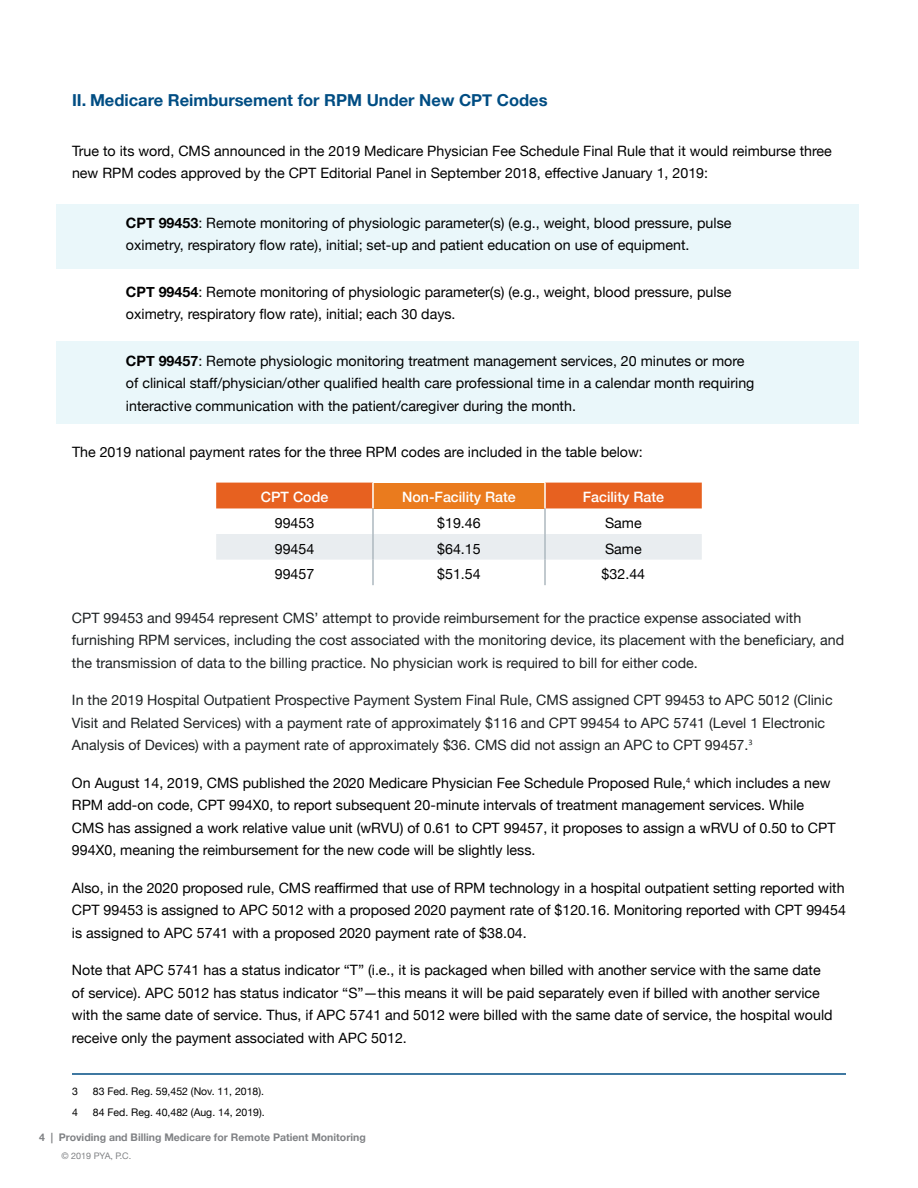
<style>
.page{position:relative;width:918px;height:1188px;background:#fff}
.page>*{position:absolute;margin:0;border:0;box-sizing:border-box;transform-origin:0 0}
.t1{font:700 16.5px "Helvetica Neue";color:#004d83}
.t2{font:14.25px/22.5px "Helvetica Neue";color:#000}
.t3{font:14.25px/22.5px "Helvetica Neue";color:#1e2223}
.t4{font:500 14.25px "Helvetica Neue";color:#fff}
.t5{font:10.5px "Helvetica Neue";color:#000}
.t6{font:700 10.5px "Helvetica Neue";color:#808285}
.t7{font:9px "Helvetica Neue";color:#808285}
.s1{font-weight:700}
</style>
<div class="page">
<div style="left:56px;top:204px;width:803px;height:65px;background:#eaf7fa"></div>
<div style="left:56px;top:341px;width:803px;height:83px;background:#eaf7fa"></div>
<div style="left:216px;top:483px;width:486px;height:25px;background:#e76120"></div>
<div style="left:373px;top:483px;width:172px;height:25px;background:#ea7b1e"></div>
<div style="left:216px;top:534px;width:486px;height:26px;background:#e9edf0"></div>
<hr style="left:372px;top:483px;width:2px;height:25px;background:#fff">
<hr style="left:544px;top:483px;width:2px;height:25px;background:#fff">
<hr style="left:372px;top:508px;width:2px;height:26px;background:#adb8bf">
<hr style="left:544px;top:508px;width:2px;height:26px;background:#adb8bf">
<hr style="left:372px;top:534px;width:2px;height:26px;background:#adb8bf">
<hr style="left:544px;top:534px;width:2px;height:26px;background:#adb8bf">
<hr style="left:372px;top:560px;width:2px;height:25px;background:#adb8bf">
<hr style="left:544px;top:560px;width:2px;height:25px;background:#adb8bf">
<hr style="left:72px;top:1073px;width:774px;height:2px;background:#004d83">
<p class="t1" style="left:72px;top:87px;width:477px">II. Medicare Reimbursement for RPM Under New CPT Codes</p>
<p class="t2" style="left:72px;top:140px;width:761px">True to its word, CMS announced in the 2019 Medicare Physician Fee Schedule Final Rule that it would reimburse three new RPM codes approved by the CPT Editorial Panel in September 2018, effective January 1, 2019:</p>
<p class="t2" style="left:126px;top:212px;width:607px"><span class="s1">CPT 99453</span>: Remote monitoring of physiologic parameter(s) (e.g., weight, blood pressure, pulse oximetry, respiratory flow rate), initial; set-up and patient education on use of equipment.</p>
<p class="t2" style="left:126px;top:281px;width:607px"><span class="s1">CPT 99454</span>: Remote monitoring of physiologic parameter(s) (e.g., weight, blood pressure, pulse oximetry, respiratory flow rate), initial; each 30 days.</p>
<p class="t2" style="left:126px;top:350px;width:630px"><span class="s1">CPT 99457</span>: Remote physiologic monitoring treatment management services, 20 minutes or more of clinical staff/physician/other qualified health care professional time in a calendar month requiring interactive communication with the patient/caregiver during the month.</p>
<p class="t2" style="left:72px;top:442px;width:572px">The 2019 national payment rates for the three RPM codes are included in the table below:</p>
<p class="t4" style="left:261px;top:486px;width:69px">CPT Code</p>
<p class="t4" style="left:402px;top:486px;width:115px">Non-Facility Rate</p>
<p class="t4" style="left:583px;top:486px;width:83px">Facility Rate</p>
<p class="t2" style="left:275px;top:513px;width:41px">99453</p>
<p class="t2" style="left:437px;top:513px;width:45px">$19.46</p>
<p class="t2" style="left:605px;top:513px;width:38px">Same</p>
<p class="t2" style="left:275px;top:538px;width:41px">99454</p>
<p class="t2" style="left:437px;top:538px;width:45px">$64.15</p>
<p class="t2" style="left:605px;top:538px;width:38px">Same</p>
<p class="t2" style="left:275px;top:564px;width:41px">99457</p>
<p class="t2" style="left:437px;top:564px;width:45px">$51.54</p>
<p class="t2" style="left:602px;top:564px;width:45px">$32.44</p>
<p class="t3" style="left:72px;top:607px;width:774px">CPT 99453 and 99454 represent CMS’ attempt to provide reimbursement for the practice expense associated with furnishing RPM services, including the cost associated with the monitoring device, its placement with the beneficiary, and the transmission of data to the billing practice. No physician work is required to bill for either code.</p>
<p class="t3" style="left:72px;top:690px;width:762px">In the 2019 Hospital Outpatient Prospective Payment System Final Rule, CMS assigned CPT 99453 to APC 5012 (Clinic<br>Visit and Related Services) with a payment rate of approximately $116 and CPT 99454 to APC 5741 (Level 1 Electronic<br>Analysis of Devices) with a payment rate of approximately $36. CMS did not assign an APC to CPT 99457.<sup>3</sup></p>
<p class="t2" style="left:72px;top:772px;width:765px">On August 14, 2019, CMS published the 2020 Medicare Physician Fee Schedule Proposed Rule,<sup>4</sup> which includes a new RPM add-on code, CPT 994X0, to report subsequent 20-minute intervals of treatment management services. While CMS has assigned a work relative value unit (wRVU) of 0.61 to CPT 99457, it proposes to assign a wRVU of 0.50 to CPT 994X0, meaning the reimbursement for the new code will be slightly less.</p>
<p class="t2" style="left:72px;top:877px;width:775px;text-align:justify">Also, in the 2020 proposed rule, CMS reaffirmed that use of RPM technology in a hospital outpatient setting reported with CPT 99453 is assigned to APC 5012 with a proposed 2020 payment rate of $120.16. Monitoring reported with CPT 99454 is assigned to APC 5741 with a proposed 2020 payment rate of $38.04.</p>
<p class="t2" style="left:72px;top:960px;width:762px">Note that APC 5741 has a status indicator “T” (i.e., it is packaged when billed with another service with the same date of service). APC 5012 has status indicator “S”—this means it will be paid separately even if billed with another service with the same date of service. Thus, if APC 5741 and 5012 were billed with the same date of service, the hospital would receive only the payment associated with APC 5012.</p>
<p class="t5" style="left:72px;top:1084px;width:7px">3</p>
<p class="t5" style="left:93px;top:1084px;width:173px">83 Fed. Reg. 59,452 (Nov. 11, 2018).</p>
<p class="t5" style="left:72px;top:1105px;width:7px">4</p>
<p class="t5" style="left:93px;top:1105px;width:173px">84 Fed. Reg. 40,482 (Aug. 14, 2019).</p>
<p class="t6" style="left:39px;top:1129px;width:328px">4 | Providing and Billing Medicare for Remote Patient Monitoring</p>
<p class="t7" style="left:62px;top:1150px;width:71px">© 2019 PYA, P.C.</p>
</div>
